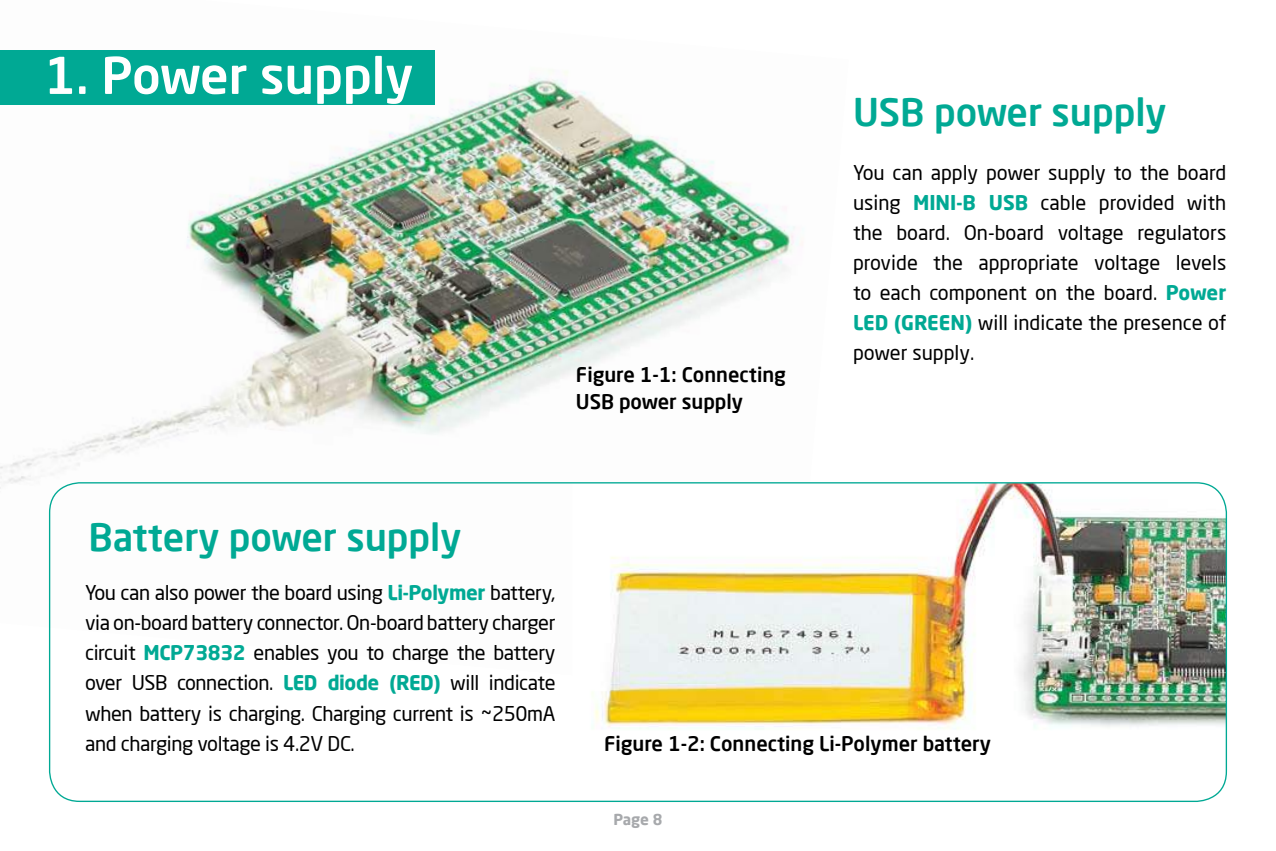
<style>
.page{position:relative;width:1276px;height:851px;background:#fff}
.page>*{position:absolute;margin:0;border:0;box-sizing:border-box;transform-origin:0 0}
.t1{font:500 50px "Neo Sans Pro";color:#fff}
.t2{font:500 37.5px "Neo Sans Pro";color:#00a994}
.t3{font:20px/30px "Neo Sans Pro";letter-spacing:-.02em;color:#000;text-align:justify}
.t4{font:500 20px/27.5px "Neo Sans Pro";color:#000}
.t5{font:700 15px "Neo Sans Pro";color:#a7a9ac}
.s1{font-weight:700;color:#00a994}
</style>
<div class="page">
<img style="left:0;top:50px;width:798px;height:645px">
<div style="left:0;top:50px;width:434px;height:54px;background:#00a994"></div>
<img style="left:572px;top:482px;width:654px;height:319px">
<h1 class="t1" style="left:44px;top:55px;width:370px">1. Power supply</h1>
<p class="t4" style="left:576px;top:362px;width:212px">Figure 1-1: Connecting<br>USB power supply</p>
<h2 class="t2" style="left:853px;top:97px;width:315px">USB power supply</h2>
<p class="t3" style="left:853px;top:159px;width:375px">You can apply power supply to the board using <span class="s1">MINI-B USB</span> cable provided with the board. On-board voltage regulators provide the appropriate voltage levels to each component on the board. <span class="s1">Power LED (GREEN)</span> will indicate the presence of power supply.</p>
<h2 class="t2" style="left:89px;top:522px;width:374px">Battery power supply</h2>
<p class="t3" style="left:85px;top:579px;width:472px">You can also power the board using <span class="s1">Li-Polymer</span> battery, via on-board battery connector. On-board battery charger circuit <span class="s1">MCP73832</span> enables you to charge the battery over USB connection. <span class="s1">LED diode (RED)</span> will indicate when battery is charging. Charging current is ~250mA and charging voltage is 4.2V DC.</p>
<p class="t4" style="left:604px;top:731px;width:388px">Figure 1-2: Connecting Li-Polymer battery</p>
<p class="t5" style="left:613px;top:812px;width:51px">Page 8</p>
</div>
